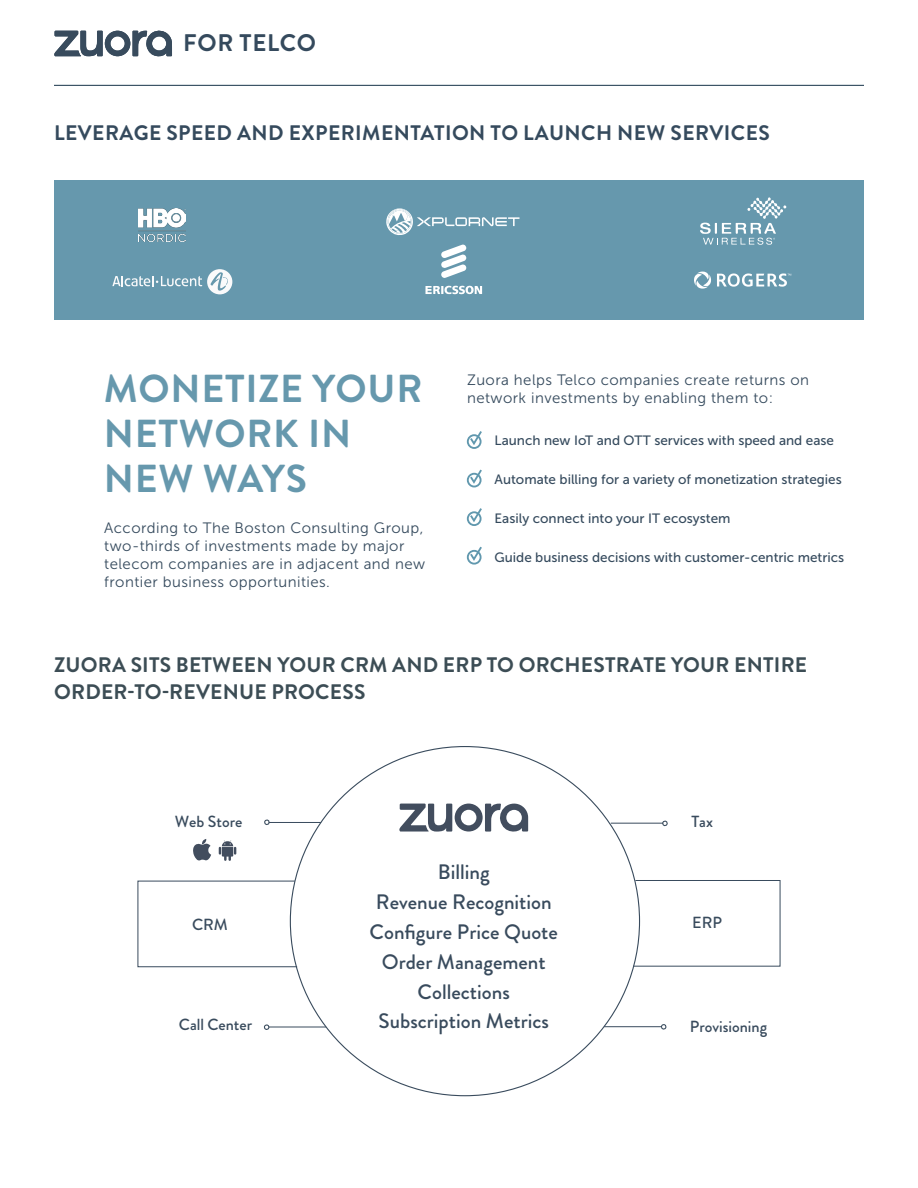
<style>
.page{position:relative;width:918px;height:1188px;background:#fff}
.page>*{position:absolute;margin:0;border:0;box-sizing:border-box;transform-origin:0 0}
.t1{font:700 39px/45px "Brandon Grotesque";letter-spacing:.02em;color:#6698ad}
.headline{font:700 24px "Brandon Grotesque";letter-spacing:.03em;color:#354a5d}
.headline-2{font:700 21px/27px "Brandon Grotesque";letter-spacing:.01em;color:#3c4d55}
.t2{font:700 21px "Brandon Grotesque";letter-spacing:.02em;color:#354a5d}
.t3{font:500 20.85px/29.8px "Brandon Grotesque";color:#394b5d;text-align:center}
.t4{font:500 16.05px "Brandon Grotesque";color:#394b5d}
.t5{font:15px/18px "Museo Sans 300";letter-spacing:.03em;color:#354a5d}
.t6{font:13.5px "Museo Sans 500";color:#354a5d}
</style>
<div class="page">
<svg style="left:633px;top:880px;width:148px;height:87px"></svg>
<svg style="left:137px;top:880px;width:161px;height:88px"></svg>
<svg style="left:660px;top:1024px;width:6px;height:6px"></svg>
<hr style="left:269px;top:822px;width:52px;height:1px;background:#394b5d">
<svg style="left:264px;top:819px;width:6px;height:6px"></svg>
<hr style="left:269px;top:1027px;width:57px;height:1px;background:#394b5d">
<svg style="left:264px;top:1024px;width:6px;height:6px"></svg>
<svg style="left:399px;top:803px;width:129px;height:29px"></svg>
<hr style="left:611px;top:823px;width:52px;height:1px;background:#394b5d">
<svg style="left:661px;top:820px;width:7px;height:7px"></svg>
<hr style="left:604px;top:1026px;width:57px;height:1px;background:#394b5d">
<svg style="left:193px;top:839px;width:18px;height:22px"></svg>
<svg style="left:219px;top:840px;width:17px;height:21px"></svg>
<svg style="left:54px;top:30px;width:118px;height:27px"></svg>
<hr style="left:54px;top:85px;width:810px;height:1px;background:#354a5d">
<div style="left:54px;top:180px;width:810px;height:140px;background:#6698ad"></div>
<div style="left:467px;top:434px;width:15px;height:15px;border:2px solid #6198ae;border-radius:50%"></div>
<svg style="left:468px;top:431px;width:14px;height:16px"></svg>
<div style="left:467px;top:473px;width:15px;height:14px;border:2px solid #6198ae;border-radius:50%"></div>
<svg style="left:468px;top:469px;width:14px;height:17px"></svg>
<div style="left:467px;top:511px;width:15px;height:15px;border:2px solid #6198ae;border-radius:50%"></div>
<svg style="left:468px;top:508px;width:14px;height:16px"></svg>
<div style="left:467px;top:550px;width:15px;height:15px;border:2px solid #6198ae;border-radius:50%"></div>
<svg style="left:468px;top:546px;width:14px;height:17px"></svg>
<svg style="left:441px;top:245px;width:26px;height:33px"></svg>
<svg style="left:426px;top:286px;width:56px;height:8px"></svg>
<svg style="left:694px;top:272px;width:17px;height:17px"></svg>
<svg style="left:717px;top:273px;width:74px;height:14px"></svg>
<svg style="left:112px;top:269px;width:120px;height:25px"></svg>
<img style="left:138px;top:208px;width:48px;height:34px">
<svg style="left:386px;top:208px;width:133px;height:27px"></svg>
<svg style="left:700px;top:197px;width:86px;height:48px"></svg>
<p class="headline" style="left:183px;top:26px;width:134px">FOR TELCO</p>
<p class="t2" style="left:54px;top:118px;width:717px">LEVERAGE SPEED AND EXPERIMENTATION TO LAUNCH NEW SERVICES</p>
<p class="t1" style="left:104px;top:367px;width:320px">MONETIZE YOUR<br>NETWORK IN</p>
<p class="t1" style="left:104px;top:457px;width:205px">NEW WAYS</p>
<p class="t5" style="left:104px;top:519px;width:322px">According to The Boston Consulting Group, two-thirds of investments made by major telecom companies are in adjacent and new frontier business opportunities.</p>
<p class="t5" style="left:467px;top:371px;width:344px">Zuora helps Telco companies create returns on network investments by enabling them to:</p>
<p class="t6" style="left:495px;top:433px;width:341px">Launch new IoT and OTT services with speed and ease</p>
<p class="t6" style="left:495px;top:472px;width:349px">Automate billing for a variety of monetization strategies</p>
<p class="t6" style="left:495px;top:511px;width:237px">Easily connect into your IT ecosystem</p>
<p class="t6" style="left:495px;top:550px;width:351px">Guide business decisions with customer-centric metrics</p>
<p class="headline-2" style="left:54px;top:652px;width:755px">ZUORA SITS BETWEEN YOUR CRM AND ERP TO ORCHESTRATE YOUR ENTIRE<br>ORDER-TO-REVENUE PROCESS</p>
<p class="t4" style="left:175px;top:811px;width:69px">Web Store</p>
<p class="t4" style="left:691px;top:811px;width:23px">Tax</p>
<p class="t3" style="left:370px;top:857px;width:190px">Billing<br>Revenue Recognition<br>Configure Price Quote<br>Order Management<br>Collections<br>Subscription Metrics</p>
<p class="t4" style="left:192px;top:913px;width:37px">CRM</p>
<p class="t4" style="left:692px;top:911px;width:31px">ERP</p>
<p class="t4" style="left:179px;top:1014px;width:75px">Call Center</p>
<p class="t4" style="left:690px;top:1015px;width:79px">Provisioning</p>
</div>
